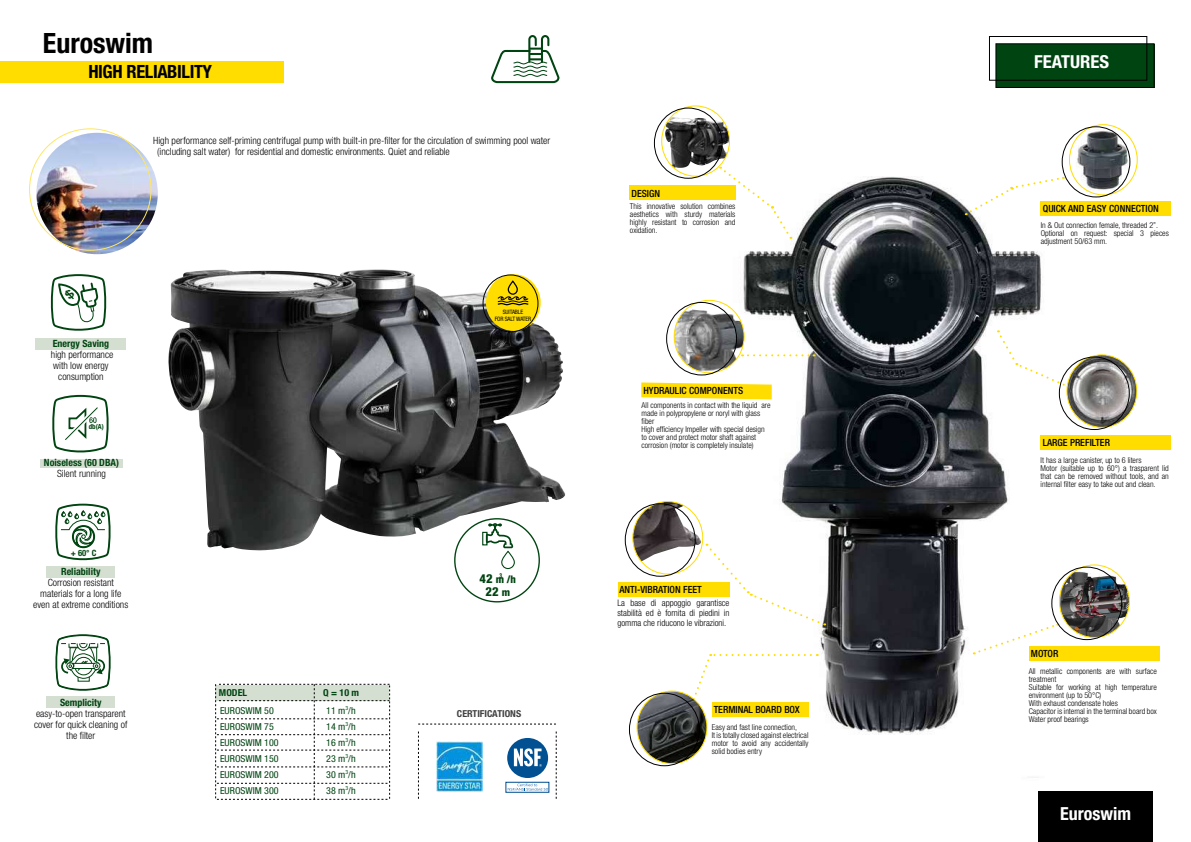
<style>
.page{position:relative;width:1191px;height:842px;background:#fff}
.page>*{position:absolute;margin:0;border:0;box-sizing:border-box;transform-origin:0 0}
.t1{font:700 condensed 28px "Helvetica Neue LT";color:#000}
.t2{font:700 condensed 18.2px "Helvetica Neue LT";letter-spacing:-.02em;color:#000}
.t3{font:700 condensed 18px "Helvetica Neue LT";color:#fff}
.t4{font:700 condensed 17.9px "Helvetica Neue LT";color:#fff;scale:1.04 1}
.t5{font:800 condensed 12.5px "Helvetica Neue LT";color:#041}
.t6{font:800 condensed 10.5px "Helvetica Neue LT";color:#041}
.t7{font:300 condensed 10px/11px "Helvetica Neue LT";color:#000;text-align:center}
.t8{font:700 condensed 10px "Helvetica Neue LT";color:#041}
.t9{font:500 condensed 9.9px "Helvetica Neue LT";color:#000}
.t10{font:condensed 9.6px/16px "Helvetica Neue LT";color:#041;scale:1.04 1}
.t11{font:700 condensed 9.6px "Helvetica Neue LT";color:#424142;scale:1.04 1}
.t12{font:700 condensed 9.6px "Helvetica Neue LT";color:#041;scale:1.04 1}
.t13{font:300 condensed 9px/10px "Helvetica Neue LT";color:#000;text-align:justify}
.t14{font:700 condensed 8.6px "Helvetica Neue LT";color:#041}
.t15{font:300 condensed 8.1px/8px "Helvetica Neue LT";color:#000}
.t16{font:700 condensed 7px "Helvetica Neue LT";color:#041}
.t17{font:800 condensed 6.7px "Helvetica Neue LT";color:#041;scale:.78 1}
.t18{font:condensed 6px/7px "Helvetica Neue LT";letter-spacing:-.02em;color:#000;text-align:center}
.s1{font-size:12.5px}
.s2{font-size:10.5px}
</style>
<div class="page">
<img style="left:168px;top:269px;width:398px;height:282px">
<svg style="left:215px;top:684px;width:175px;height:116px"></svg>
<svg style="left:418px;top:724px;width:138px;height:1px"></svg>
<div style="left:0;top:61px;width:283px;height:22px;background:#fd0"></div>
<img style="left:36px;top:133px;width:122px;height:121px;border-radius:61px">
<svg style="left:491px;top:35px;width:69px;height:49px"></svg>
<img style="left:436px;top:741px;width:47px;height:50px">
<div style="left:507px;top:738px;width:41px;height:40px;background:#005092;border-radius:50%"></div>
<svg style="left:514px;top:748px;width:28px;height:19px"></svg>
<div style="left:505px;top:782px;width:44px;height:11px;border:1px solid #005092"></div>
<svg style="left:508px;top:783px;width:40px;height:8px"></svg>
<svg style="left:418px;top:731px;width:1px;height:68px"></svg>
<svg style="left:556px;top:731px;width:1px;height:68px"></svg>
<div style="left:455px;top:519px;width:84px;height:83px;background:#fff;border-radius:50%"></div>
<svg style="left:486px;top:516px;width:29px;height:54px"></svg>
<div style="left:482px;top:532px;width:5px;height:13px;border:1px solid #004312"></div>
<div style="left:486px;top:274px;width:55px;height:57px;background:#fd0;border-radius:50%"></div>
<div style="left:483px;top:275px;width:55px;height:57px;border:1px solid #000;border-radius:50%"></div>
<svg style="left:496px;top:280px;width:33px;height:26px"></svg>
<div style="left:35px;top:338px;width:91px;height:11px;background:#d5dfd1"></div>
<div style="left:47px;top:566px;width:68px;height:12px;background:#d5dfd1"></div>
<div style="left:47px;top:697px;width:68px;height:11px;background:#d5dfd1"></div>
<div style="left:40px;top:459px;width:82px;height:8px;background:#d5dfd1"></div>
<svg style="left:53px;top:394px;width:55px;height:59px"></svg>
<svg style="left:56px;top:503px;width:54px;height:58px"></svg>
<svg style="left:56px;top:634px;width:54px;height:63px"></svg>
<img style="left:682px;top:133px;width:422px;height:645px">
<div style="left:996px;top:44px;width:158px;height:43px;background:#041"></div>
<div style="left:995px;top:44px;width:159px;height:44px;border:1px solid #000"></div>
<div style="left:989px;top:36px;width:158px;height:45px;border:1px solid #000"></div>
<div style="left:1038px;top:792px;width:114px;height:50px;background:#000"></div>
<img style="left:633px;top:502px;width:68px;height:59px">
<div style="left:632px;top:501px;width:71px;height:74px;border:1px solid #fd0;border-radius:50%"></div>
<div style="left:625px;top:503px;width:70px;height:74px;border:1px solid #000;border-radius:50%"></div>
<div style="left:617px;top:582px;width:112px;height:15px;background:#fd0"></div>
<img style="left:665px;top:117px;width:64px;height:51px">
<div style="left:661px;top:105px;width:69px;height:72px;border:1px solid #fd0;border-radius:50%"></div>
<div style="left:654px;top:108px;width:68px;height:71px;border:1px solid #000;border-radius:50%"></div>
<div style="left:629px;top:185px;width:106px;height:15px;background:#fd0"></div>
<svg style="left:973px;top:623px;width:85px;height:31px"></svg>
<div style="left:1040px;top:435px;width:131px;height:15px;background:#fd0"></div>
<div style="left:1040px;top:201px;width:131px;height:15px;background:#fd0"></div>
<div style="left:1028px;top:646px;width:131px;height:15px;background:#fd0"></div>
<div style="left:712px;top:702px;width:96px;height:15px;background:#fd0"></div>
<svg style="left:641px;top:382px;width:130px;height:17px;background:#ffe121"></svg>
<svg style="left:996px;top:330px;width:90px;height:65px"></svg>
<svg style="left:688px;top:654px;width:123px;height:56px"></svg>
<svg style="left:681px;top:306px;width:133px;height:67px"></svg>
<img style="left:674px;top:309px;width:70px;height:64px">
<div style="left:673px;top:300px;width:71px;height:73px;border:1px solid #fd0;border-radius:50%"></div>
<div style="left:666px;top:302px;width:71px;height:73px;border:1px solid #000;border-radius:50%"></div>
<img style="left:1059px;top:570px;width:70px;height:67px">
<div style="left:1059px;top:564px;width:70px;height:74px;border:1px solid #fd0;border-radius:50%"></div>
<div style="left:1051px;top:567px;width:71px;height:73px;border:1px solid #000;border-radius:50%"></div>
<img style="left:637px;top:691px;width:70px;height:72px">
<div style="left:636px;top:691px;width:71px;height:73px;border:1px solid #fd0;border-radius:50%"></div>
<div style="left:629px;top:693px;width:71px;height:73px;border:1px solid #000;border-radius:50%"></div>
<svg style="left:720px;top:167px;width:71px;height:72px"></svg>
<img style="left:1075px;top:129px;width:54px;height:62px">
<div style="left:1069px;top:124px;width:68px;height:71px;border:1px solid #fd0;border-radius:50%"></div>
<div style="left:1061px;top:126px;width:69px;height:71px;border:1px solid #000;border-radius:50%"></div>
<svg style="left:706px;top:544px;width:119px;height:81px"></svg>
<img style="left:1067px;top:355px;width:69px;height:72px">
<div style="left:1066px;top:354px;width:71px;height:74px;border:1px solid #fd0;border-radius:50%"></div>
<div style="left:1058px;top:356px;width:71px;height:74px;border:1px solid #000;border-radius:50%"></div>
<svg style="left:965px;top:176px;width:99px;height:39px"></svg>
<svg style="left:51px;top:274px;width:55px;height:57px"></svg>
<h1 class="t1" style="left:43px;top:26px;width:112px">Euroswim</h1>
<h2 class="t2" style="left:88px;top:61px;width:125px">HIGH RELIABILITY</h2>
<p class="t7" style="left:157px;top:135px;width:394px;text-align:left;text-indent:-4px">High performance self-priming centrifugal pump with built-in pre-filter for the circulation of swimming pool water (including salt water) for residential and domestic environments. Quiet and reliable</p>
<p class="t8" style="left:53px;top:338px;width:58px">Energy Saving</p>
<p class="t7" style="left:51px;top:349px;width:64px">high performance with low energy consumption</p>
<p class="t16" style="left:89px;top:422px;width:17px">db(A)</p>
<p class="t8" style="left:44px;top:457px;width:77px">Noiseless (60 DBA)</p>
<p class="t7" style="left:57px;top:468px;width:50px">Silent running</p>
<p class="t14" style="left:71px;top:548px;width:27px">+ 60° C</p>
<p class="t8" style="left:61px;top:566px;width:41px">Reliability</p>
<p class="t7" style="left:33px;top:577px;width:96px">Corrosion resistant materials for a long life even at extreme conditions</p>
<p class="t8" style="left:60px;top:696px;width:43px">Semplicity</p>
<p class="t7" style="left:34px;top:708px;width:95px">easy-to-open transparent cover for quick cleaning of the filter</p>
<p class="t12" style="left:219px;top:687px;width:29px">MODEL</p>
<p class="t12" style="left:323px;top:687px;width:36px">Q = 10 m</p>
<p class="t10" style="left:220px;top:702px;width:58px">EUROSWIM 50<br>EUROSWIM 75<br>EUROSWIM 100<br>EUROSWIM 150<br>EUROSWIM 200<br>EUROSWIM 300</p>
<p class="t10" style="left:326px;top:702px;width:30px;text-align:justify">11 m<sup>3</sup>/h 14 m<sup>3</sup>/h 16 m<sup>3</sup>/h 23 m<sup>3</sup>/h 30 m<sup>3</sup>/h 38 m<sup>3</sup>/h</p>
<p class="t18" style="left:495px;top:308px;width:38px">SUITABLE<br>FOR SALT WATER</p>
<p class="t17" style="left:499px;top:571px;width:5px">3</p>
<p class="t6" style="left:479px;top:573px;width:38px"><span class="s1">42</span> m /h</p>
<h3 class="t5" style="left:485px;top:584px;width:26px">22 <span class="s2">m</span></h3>
<p class="t11" style="left:457px;top:708px;width:63px">CERTIFICATIONS</p>
<p class="t9" style="left:631px;top:188px;width:30px">DESIGN</p>
<p class="t15" style="left:630px;top:202px;width:107px;text-align:justify">This innovative solution combines aesthetics with sturdy materials highly resistant to corrosion and oxidation.</p>
<p class="t9" style="left:643px;top:385px;width:101px">HYDRAULIC COMPONENTS</p>
<p class="t15" style="left:641px;top:401px;width:131px">All components in contact with the liquid are made in polypropylene or noryl with glass fiber<br>High efficiency Impeller with special design to cover and protect motor shaft against corrosion (motor is completely insulate)</p>
<p class="t9" style="left:619px;top:583px;width:84px">ANTI-VIBRATION FEET</p>
<p class="t13" style="left:617px;top:598px;width:113px">La base di appoggio garantisce stabilità ed è fornita di piedini in gomma che riducono le vibrazioni.</p>
<p class="t9" style="left:713px;top:704px;width:88px">TERMINAL BOARD BOX</p>
<p class="t15" style="left:712px;top:723px;width:98px">Easy and fast line connection,<br>It is totally closed against electrical motor to avoid any accidentally solid bodies entry</p>
<h3 class="t4" style="left:1034px;top:51px;width:74px">FEATURES</h3>
<p class="t9" style="left:1042px;top:202px;width:118px">QUICK AND EASY CONNECTION</p>
<p class="t15" style="left:1040px;top:221px;width:130px">In &amp; Out connection female, threaded 2”.<br>Optional on request: special 3 pieces adjustment 50/63 mm.</p>
<p class="t9" style="left:1042px;top:437px;width:69px">LARGE PREFILTER</p>
<p class="t15" style="left:1040px;top:456px;width:130px">It has a large canister, up to 6 liters<br>Motor (suitable up to 60°) a trasparent lid that can be removed without tools, and an internal filter easy to take out and clean.</p>
<p class="t9" style="left:1031px;top:647px;width:29px">MOTOR</p>
<p class="t15" style="left:1028px;top:667px;width:130px">All metallic components are with surface treatment<br>Suitable for working at high temperature environment (up to 50°C)<br>With exhaust condensate holes<br>Capacitor is internal in the terminal board box<br>Water proof bearings</p>
<h3 class="t3" style="left:1060px;top:802px;width:72px">Euroswim</h3>
</div>
